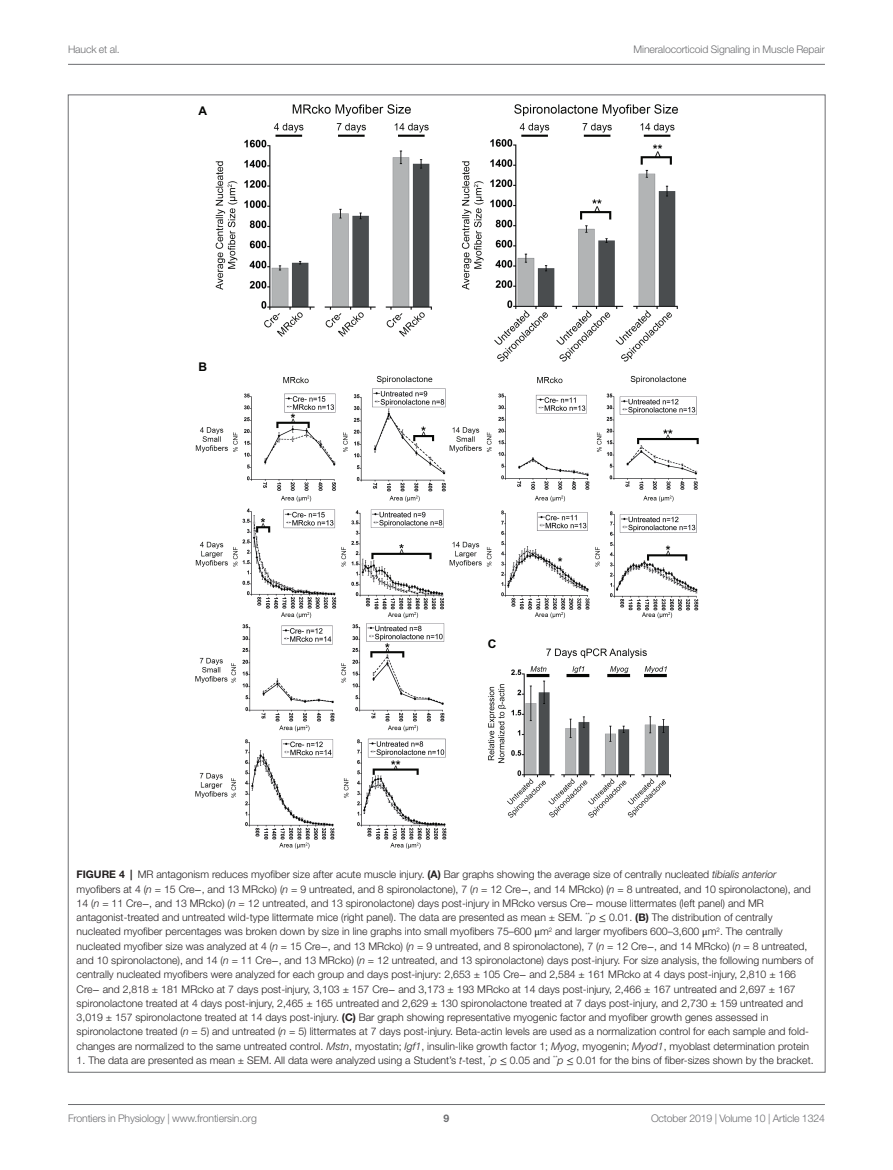
<style>
.page{position:relative;width:893px;height:1170px;background:#fff}
.page>*{position:absolute;margin:0;border:0;box-sizing:border-box;transform-origin:0 0}
.t1{font:700 12px "Arial";color:#040503}
.FIG_LEG{font:300 10.5px/14.2px "Helvetica Neue LT Std";color:#231f20}
.t2{font:300 10.5px "Helvetica Neue LT Std";letter-spacing:-.015em;color:#6c6d70}
.t3{font:700 10.5px "Helvetica Neue LT Std";color:#6c6d70}
.s1{font-weight:700}
.s2{font-style:italic}
.s3{font-family:"STIX General";font-weight:400}
</style>
<div class="page">
<hr style="left:68px;top:64px;width:757px;height:1px;background:#6c6d70">
<hr style="left:68px;top:1104px;width:757px;height:1px;background:#6c6d70">
<img style="left:195px;top:104px;width:504px;height:745px">
<p class="t2" style="left:68px;top:42px;width:53px">Hauck et al.</p>
<p class="t2" style="left:634px;top:42px;width:193px">Mineralocorticoid Signaling in Muscle Repair</p>
<p class="t1" style="left:199px;top:102px;width:10px">A</p>
<p class="t1" style="left:199px;top:359px;width:10px">B</p>
<p class="t1" style="left:488px;top:636px;width:10px">C</p>
<p class="FIG_LEG" style="left:77px;top:867px;width:738px"><span class="s1">FIGURE 4 |</span> MR antagonism reduces myofiber size after acute muscle injury. <span class="s1">(A)</span> Bar graphs showing the average size of centrally nucleated <span class="s2">tibialis anterior </span>myofibers at 4 (<span class="s2">n</span> = 15 Cre<span class="s3">−</span>, and 13 MRcko) (<span class="s2">n</span> = 9 untreated, and 8 spironolactone), 7 (<span class="s2">n</span> = 12 Cre<span class="s3">−</span>, and 14 MRcko) (<span class="s2">n</span> = 8 untreated, and 10 spironolactone), and 14 (<span class="s2">n</span> = 11 Cre<span class="s3">−</span>, and 13 MRcko) (<span class="s2">n</span> = 12 untreated, and 13 spironolactone) days post-injury in MRcko versus Cre<span class="s3">−</span> mouse littermates (left panel) and MR antagonist-treated and untreated wild-type littermate mice (right panel). The data are presented as mean ± SEM. <sup>**</sup><span class="s2">p</span> <span class="s3">≤</span> 0.01. <span class="s1">(B)</span> The distribution of centrally nucleated myofiber percentages was broken down by size in line graphs into small myofibers 75–600 <span class="s3">μ</span>m<sup>2</sup> and larger myofibers 600–3,600 <span class="s3">μ</span>m<sup>2</sup>. The centrally nucleated myofiber size was analyzed at 4 (<span class="s2">n</span> = 15 Cre<span class="s3">−</span>, and 13 MRcko) (<span class="s2">n</span> = 9 untreated, and 8 spironolactone), 7 (<span class="s2">n</span> = 12 Cre<span class="s3">−</span>, and 14 MRcko) (<span class="s2">n</span> = 8 untreated, and 10 spironolactone), and 14 (<span class="s2">n</span> = 11 Cre<span class="s3">−</span>, and 13 MRcko) (<span class="s2">n</span> = 12 untreated, and 13 spironolactone) days post-injury. For size analysis, the following numbers of centrally nucleated myofibers were analyzed for each group and days post-injury: 2,653 ± 105 Cre<span class="s3">−</span> and 2,584 ± 161 MRcko at 4 days post-injury, 2,810 ± 166<br>Cre<span class="s3">−</span> and 2,818 ± 181 MRcko at 7 days post-injury, 3,103 ± 157 Cre<span class="s3">−</span> and 3,173 ± 193 MRcko at 14 days post-injury, 2,466 ± 167 untreated and 2,697 ± 167 spironolactone treated at 4 days post-injury, 2,465 ± 165 untreated and 2,629 ± 130 spironolactone treated at 7 days post-injury, and 2,730 ± 159 untreated and 3,019 ± 157 spironolactone treated at 14 days post-injury. <span class="s1">(C)</span> Bar graph showing representative myogenic factor and myofiber growth genes assessed in spironolactone treated (<span class="s2">n</span> = 5) and untreated (<span class="s2">n</span> = 5) littermates at 7 days post-injury. Beta-actin levels are used as a normalization control for each sample and fold&shy;changes are normalized to the same untreated control. <span class="s2">Mstn</span>, myostatin; <span class="s2">Igf1</span>, insulin-like growth factor 1; <span class="s2">Myog</span>, myogenin; <span class="s2">Myod1</span>, myoblast determination protein</p>
<p class="FIG_LEG" style="left:77px;top:1052px;width:738px">1. The data are presented as mean ± SEM. All data were analyzed using a Student’s <span class="s2">t</span>-test, <sup>*</sup><span class="s2">p</span> <span class="s3">≤</span> 0.05 and <sup>**</sup><span class="s2">p</span> <span class="s3">≤</span> 0.01 for the bins of fiber-sizes shown by the bracket.</p>
<p class="t2" style="left:68px;top:1111px;width:190px">Frontiers in Physiology | www.frontiersin.org</p>
<p class="t3" style="left:444px;top:1111px;width:7px">9</p>
<p class="t2" style="left:651px;top:1111px;width:175px">October 2019 | Volume 10 | Article 1324</p>
</div>
